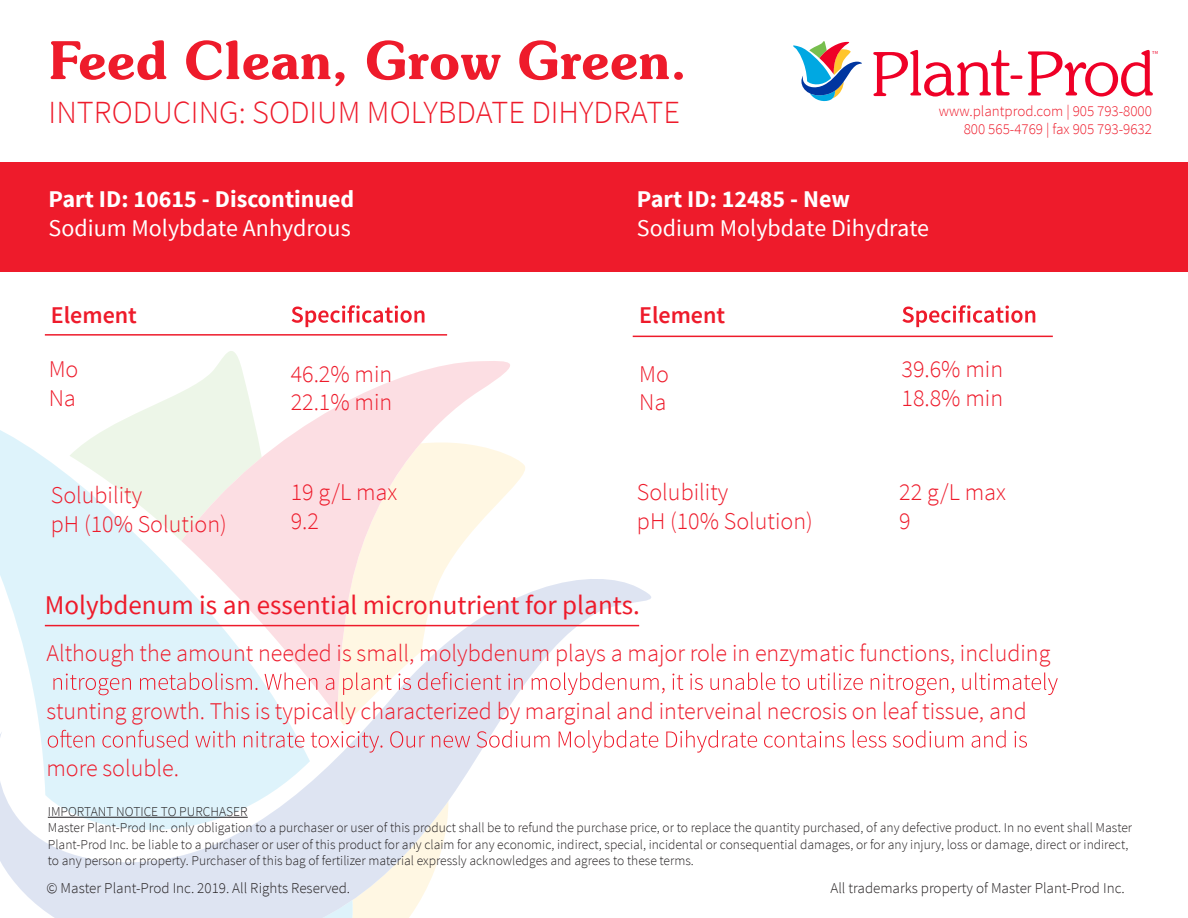
<style>
.page{position:relative;width:1188px;height:918px;background:#fff}
.page>*{position:absolute;margin:0;border:0;box-sizing:border-box;transform-origin:0 0}
.t1{font:600 52.5px "Souvenir IT Cby BT";color:#ee1b2b}
.t2{font:300 32.25px "Source Sans Pro";color:#ee1b2b}
.t3{font:27px "Source Sans Pro";color:#ee1b2b}
.t4{font:300 24px/28.8px "Source Sans Pro";color:#ee1b2b}
.t5{font:24px "Source Sans Pro";color:#fff}
.t6{font:700 24px "Source Sans Pro";color:#fff}
.t7{font:600 24px "Source Sans Pro";color:#ee1b2b}
.t8{font:300 15px "Source Sans Pro";color:#231f20}
.t9{font:300 15px/18px "Source Sans Pro";color:#ee1b2b;text-align:right}
.t10{font:300 13.5px/16.2px "Source Sans Pro";color:#231f20}
.t11{font:4.5px "Source Sans Pro";color:#ef0027}
</style>
<div class="page">
<svg style="left:198px;top:360px;width:327px;height:207px"></svg>
<svg style="left:0;top:383px;width:310px;height:184px"></svg>
<svg style="left:0;top:567px;width:651px;height:351px"></svg>
<hr style="left:48px;top:817px;width:200px;height:1px;background:#231f20">
<svg style="left:53px;top:672px;width:1005px;height:23px"></svg>
<svg style="left:48px;top:730px;width:979px;height:23px"></svg>
<div style="left:0;top:162px;width:1188px;height:109px;background:#ee1b2b"></div>
<svg style="left:902px;top:305px;width:133px;height:22px"></svg>
<svg style="left:292px;top:305px;width:133px;height:22px"></svg>
<hr style="left:45px;top:334px;width:402px;height:2px;background:#ee1b2b">
<hr style="left:45px;top:625px;width:594px;height:1px;background:#ee1b2b">
<hr style="left:633px;top:336px;width:420px;height:1px;background:#ee1b2b">
<svg style="left:793px;top:41px;width:69px;height:61px"></svg>
<svg style="left:873px;top:50px;width:149px;height:47px"></svg>
<svg style="left:1028px;top:50px;width:125px;height:47px"></svg>
<h1 class="t1" style="left:49px;top:27px;width:640px">Feed Clean, Grow Green.</h1>
<h2 class="t2" style="left:49px;top:93px;width:633px">INTRODUCING: SODIUM MOLYBDATE DIHYDRATE</h2>
<p class="t11" style="left:1152px;top:50px;width:7px">TM</p>
<p class="t9" style="left:939px;top:103px;width:215px">www.plantprod.com | 905 793-8000<br>800 565-4769 | fax 905 793-9632</p>
<h3 class="t6" style="left:49px;top:184px;width:307px">Part ID: 10615 - Discontinued</h3>
<h3 class="t5" style="left:49px;top:213px;width:304px">Sodium Molybdate Anhydrous</h3>
<h3 class="t6" style="left:637px;top:184px;width:215px">Part ID: 12485 - New</h3>
<h3 class="t5" style="left:637px;top:213px;width:294px">Sodium Molybdate Dihydrate</h3>
<h3 class="t7" style="left:51px;top:299px;width:88px">Element</h3>
<h3 class="t7" style="left:639px;top:299px;width:88px">Element</h3>
<h3 class="t4" style="left:49px;top:355px;width:31px">Mo<br>Na</h3>
<h3 class="t4" style="left:902px;top:355px;width:103px">39.6% min<br>18.8% min</h3>
<h3 class="t4" style="left:291px;top:359px;width:103px">46.2% min<br>22.1% min</h3>
<h3 class="t4" style="left:639px;top:359px;width:31px">Mo<br>Na</h3>
<h3 class="t4" style="left:637px;top:478px;width:177px">Solubility<br>pH (10% Solution)</h3>
<h3 class="t4" style="left:51px;top:481px;width:177px">Solubility<br>pH (10% Solution)</h3>
<h3 class="t4" style="left:899px;top:478px;width:108px">22 g/L max<br>9</h3>
<h3 class="t4" style="left:291px;top:478px;width:108px">19 g/L max<br>9.2</h3>
<h3 class="t3" style="left:45px;top:589px;width:597px">Molybdenum is an essential micronutrient for plants.</h3>
<h3 class="t4" style="left:46px;top:639px;width:1005px">Although the amount needed is small, molybdenum plays a major role in enzymatic functions, including</h3>
<h3 class="t4" style="left:46px;top:696px;width:982px">stunting growth. This is typically characterized by marginal and interveinal necrosis on leaf tissue, and</h3>
<h3 class="t4" style="left:47px;top:754px;width:134px">more soluble.</h3>
<p class="t10" style="left:48px;top:804px;width:1086px">IMPORTANT NOTICE TO PURCHASER<br>Master Plant-Prod Inc. only obligation to a purchaser or user of this product shall be to refund the purchase price, or to replace the quantity purchased, of any defective product. In no event shall Master Plant-Prod Inc. be liable to a purchaser or user of this product for any claim for any economic, indirect, special, incidental or consequential damages, or for any injury, loss or damage, direct or indirect, to any person or property. Purchaser of this bag of fertilizer material expressly acknowledges and agrees to these terms.</p>
<p class="t8" style="left:47px;top:879px;width:305px">© Master Plant-Prod Inc. 2019. All Rights Reserved.</p>
<p class="t8" style="left:830px;top:879px;width:296px">All trademarks property of Master Plant-Prod Inc.</p>
</div>
